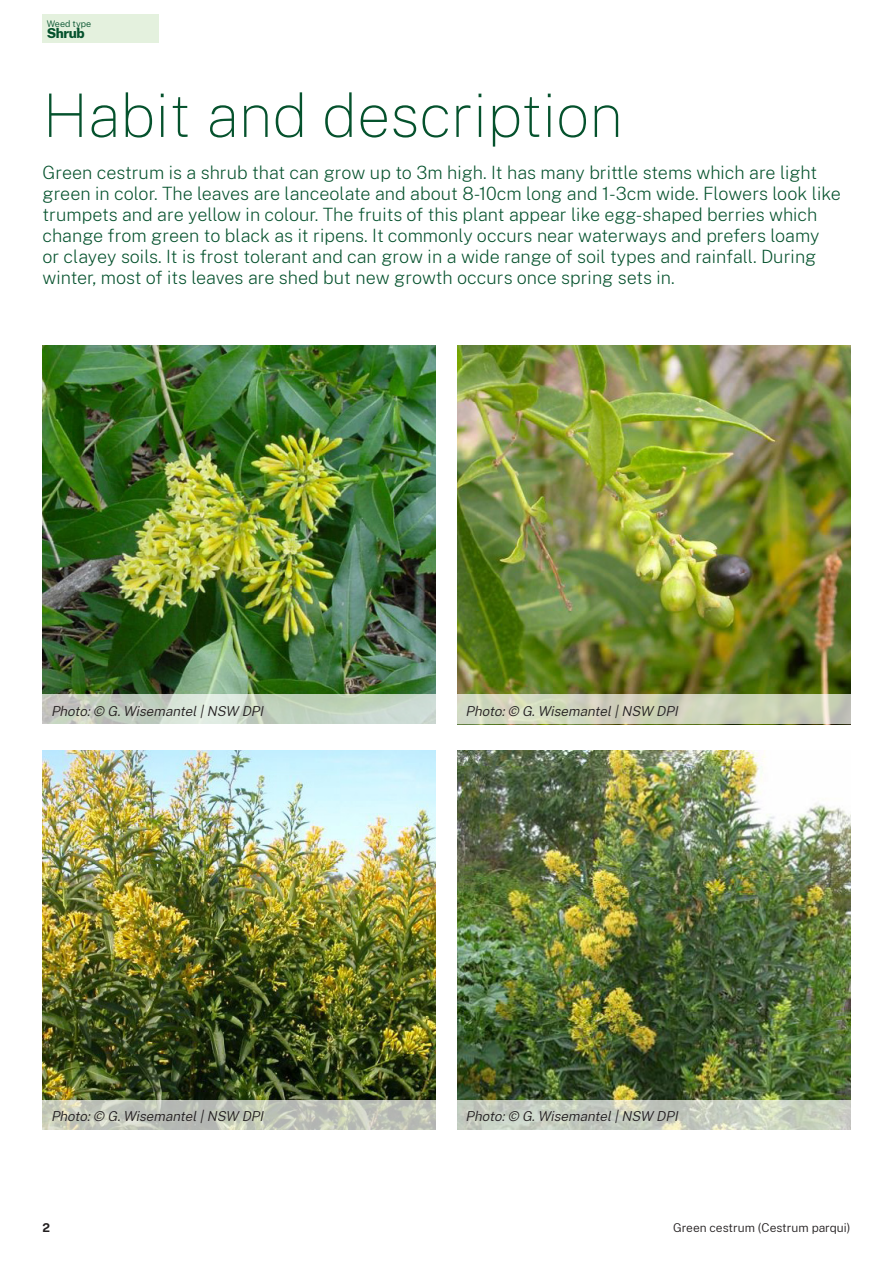
<style>
.page{position:relative;width:893px;height:1263px;background:#fff}
.page>*{position:absolute;margin:0;border:0;box-sizing:border-box;transform-origin:0 0}
.H1{font:100 60px "Public Sans";color:#05522d}
.Intro{font:200 18px/21px "Public Sans";color:#05522d}
.Caption{font:italic 300 13.5px "Public Sans";color:#231f20}
.Body{font:800 13.5px "Public Sans";letter-spacing:-.03em;color:#05522d}
.t1{font:300 12px "Public Sans";color:#231f20}
.t2{font:700 12px "Public Sans";color:#231f20}
.Small_Print{font:300 9px "Public Sans";color:#05522d}
</style>
<div class="page">
<img style="left:43px;top:346px;width:393px;height:348px">
<img style="left:43px;top:751px;width:393px;height:348px">
<img style="left:457px;top:346px;width:393px;height:348px">
<img style="left:457px;top:751px;width:393px;height:348px">
<svg style="left:43px;top:1099px;width:393px;height:30px;background:#bdc1b4"></svg>
<svg style="left:457px;top:694px;width:393px;height:30px;background:#ced3bb"></svg>
<svg style="left:43px;top:694px;width:393px;height:30px;background:#c8d4c6"></svg>
<svg style="left:457px;top:1099px;width:393px;height:30px;background:#c4cbbb"></svg>
<div style="left:43px;top:14px;width:116px;height:29px;background:#e4f1de"></div>
<p class="Small_Print" style="left:47px;top:17px;width:46px">Weed type</p>
<p class="Body" style="left:47px;top:23px;width:40px">Shrub</p>
<h1 class="H1" style="left:43px;top:75px;width:582px">Habit and description</h1>
<p class="Intro" style="left:43px;top:161px;width:800px">Green cestrum is a shrub that can grow up to 3m high. It has many brittle stems which are light green in color. The leaves are lanceolate and about 8-10cm long and 1-3cm wide. Flowers look like trumpets and are yellow in colour. The fruits of this plant appear like egg-shaped berries which change from green to black as it ripens. It commonly occurs near waterways and prefers loamy<br>or clayey soils. It is frost tolerant and can grow in a wide range of soil types and rainfall. During winter, most of its leaves are shed but new growth occurs once spring sets in.</p>
<p class="Caption" style="left:51px;top:701px;width:217px">Photo:© G.Wisemantel|NSW DPI</p>
<p class="Caption" style="left:466px;top:701px;width:217px">Photo:© G.Wisemantel|NSW DPI</p>
<p class="Caption" style="left:51px;top:1107px;width:217px">Photo:© G.Wisemantel|NSW DPI</p>
<p class="Caption" style="left:466px;top:1107px;width:217px">Photo:© G.Wisemantel|NSW DPI</p>
<p class="t2" style="left:43px;top:1219px;width:9px">2</p>
<p class="t1" style="left:673px;top:1219px;width:179px">Green cestrum (Cestrum parqui)</p>
</div>
